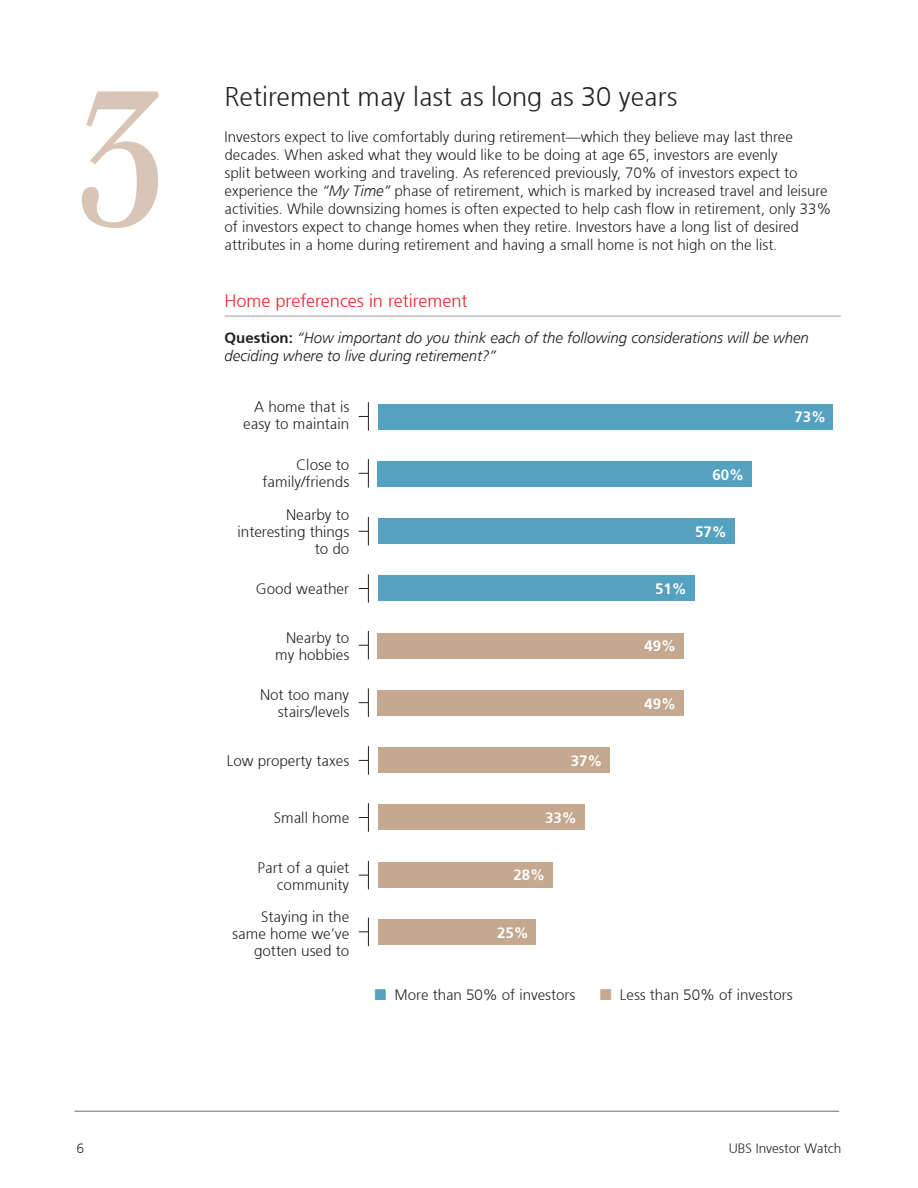
<style>
.page{position:relative;width:918px;height:1188px;background:#fff}
.page>*{position:absolute;margin:0;border:0;box-sizing:border-box;transform-origin:0 0}
.t1{font:193.5px "UBS Headline";color:#d8c5b5}
.t2{font:300 27px "Frutiger 45";color:#231f20}
.t3{font:300 18px "Frutiger 45";color:#ee1d23}
.t4{font:300 15.15px/17px "Frutiger 45";color:#231f20;text-align:right}
.t5{font:300 15px/18px "Frutiger 45";color:#231f20}
.t6{font:italic 300 15px/18px "Frutiger 45";color:#231f20}
.t7{font:300 15px "Frutiger 45";color:#fff}
.t8{font:300 13.5px "Frutiger 45";color:#231f20}
.s1{font-style:italic}
.s2{font-style:normal}
.s3{font-family:"Monotype Sorts";font-weight:400;color:#55a2c0}
.s4{font-family:"Monotype Sorts";font-weight:400;color:#c4a88f}
</style>
<div class="page">
<hr style="left:74px;top:1111px;width:765px;height:1px;background:#6c6d70">
<hr style="left:225px;top:316px;width:616px;height:1px;background:#999b9e">
<svg style="left:359px;top:402px;width:10px;height:29px"></svg>
<svg style="left:359px;top:459px;width:10px;height:29px"></svg>
<svg style="left:359px;top:517px;width:10px;height:29px"></svg>
<svg style="left:359px;top:574px;width:10px;height:29px"></svg>
<svg style="left:359px;top:631px;width:10px;height:28px"></svg>
<svg style="left:359px;top:688px;width:10px;height:29px"></svg>
<svg style="left:359px;top:746px;width:10px;height:29px"></svg>
<svg style="left:359px;top:803px;width:10px;height:29px"></svg>
<svg style="left:359px;top:861px;width:10px;height:28px"></svg>
<svg style="left:359px;top:918px;width:10px;height:28px"></svg>
<div style="left:378px;top:404px;width:455px;height:25px;background:#55a2c0"></div>
<div style="left:378px;top:461px;width:374px;height:26px;background:#55a2c0"></div>
<div style="left:378px;top:518px;width:356px;height:26px;background:#55a2c0"></div>
<div style="left:378px;top:576px;width:317px;height:25px;background:#55a2c0"></div>
<div style="left:378px;top:633px;width:306px;height:25px;background:#c4a88f"></div>
<div style="left:378px;top:690px;width:306px;height:26px;background:#c4a88f"></div>
<div style="left:378px;top:747px;width:232px;height:26px;background:#c4a88f"></div>
<div style="left:378px;top:805px;width:206px;height:25px;background:#c4a88f"></div>
<div style="left:378px;top:862px;width:175px;height:25px;background:#c4a88f"></div>
<div style="left:378px;top:919px;width:158px;height:26px;background:#c4a88f"></div>
<p class="t1" style="left:76px;top:43px;width:93px">3</p>
<p class="t2" style="left:225px;top:81px;width:454px">Retirement may last as long as 30 years</p>
<p class="t5" style="left:225px;top:127px;width:608px">Investors expect to live comfortably during retirement—which they believe may last three decades. When asked what they would like to be doing at age 65, investors are evenly<br>split between working and traveling. As referenced previously, 70% of investors expect to experience the <span class="s1">“My Time”</span> phase of retirement, which is marked by increased travel and leisure activities. While downsizing homes is often expected to help cash flow in retirement, only 33% of investors expect to change homes when they retire. Investors have a long list of desired attributes in a home during retirement and having a small home is not high on the list.</p>
<p class="t3" style="left:225px;top:291px;width:244px">Home preferences in retirement</p>
<p class="t6" style="left:225px;top:329px;width:586px"><span class="s2">Question:</span> “How important do you think each of the following considerations will be when deciding where to live during retirement?”</p>
<p class="t4" style="left:243px;top:398px;width:108px">A home that is easy to maintain</p>
<p class="t4" style="left:296px;top:457px;width:55px">Close to</p>
<p class="t4" style="left:263px;top:474px;width:88px">family/friends</p>
<p class="t4" style="left:286px;top:506px;width:65px">Nearby to</p>
<p class="t4" style="left:238px;top:523px;width:113px">interesting things</p>
<p class="t4" style="left:315px;top:540px;width:36px">to do</p>
<p class="t4" style="left:256px;top:581px;width:95px">Good weather</p>
<p class="t4" style="left:286px;top:629px;width:65px">Nearby to</p>
<p class="t4" style="left:275px;top:646px;width:76px">my hobbies</p>
<p class="t4" style="left:260px;top:686px;width:91px">Not too many</p>
<p class="t4" style="left:278px;top:703px;width:73px">stairs/levels</p>
<p class="t4" style="left:227px;top:752px;width:124px">Low property taxes</p>
<p class="t7" style="left:794px;top:408px;width:33px">73%</p>
<p class="t7" style="left:713px;top:465px;width:33px">60%</p>
<p class="t7" style="left:695px;top:523px;width:33px">57%</p>
<p class="t7" style="left:655px;top:580px;width:33px">51%</p>
<p class="t7" style="left:645px;top:637px;width:33px">49%</p>
<p class="t7" style="left:645px;top:694px;width:33px">49%</p>
<p class="t7" style="left:571px;top:752px;width:33px">37%</p>
<p class="t4" style="left:274px;top:810px;width:77px">Small home</p>
<p class="t4" style="left:258px;top:859px;width:93px">Part of a quiet</p>
<p class="t4" style="left:277px;top:876px;width:74px">community</p>
<p class="t4" style="left:261px;top:908px;width:90px">Staying in the</p>
<p class="t4" style="left:232px;top:925px;width:119px">same home we’ve</p>
<p class="t4" style="left:254px;top:942px;width:97px">gotten used to</p>
<p class="t7" style="left:545px;top:809px;width:33px">33%</p>
<p class="t7" style="left:514px;top:866px;width:33px">28%</p>
<p class="t7" style="left:497px;top:923px;width:33px">25%</p>
<p class="t5" style="left:375px;top:986px;width:202px"><span class="s3">n</span> More than 50% of investors</p>
<p class="t5" style="left:600px;top:986px;width:194px"><span class="s4">n</span> Less than 50% of investors</p>
<p class="t8" style="left:77px;top:1141px;width:9px">6</p>
<p class="t8" style="left:729px;top:1140px;width:114px">UBS Investor Watch</p>
</div>
